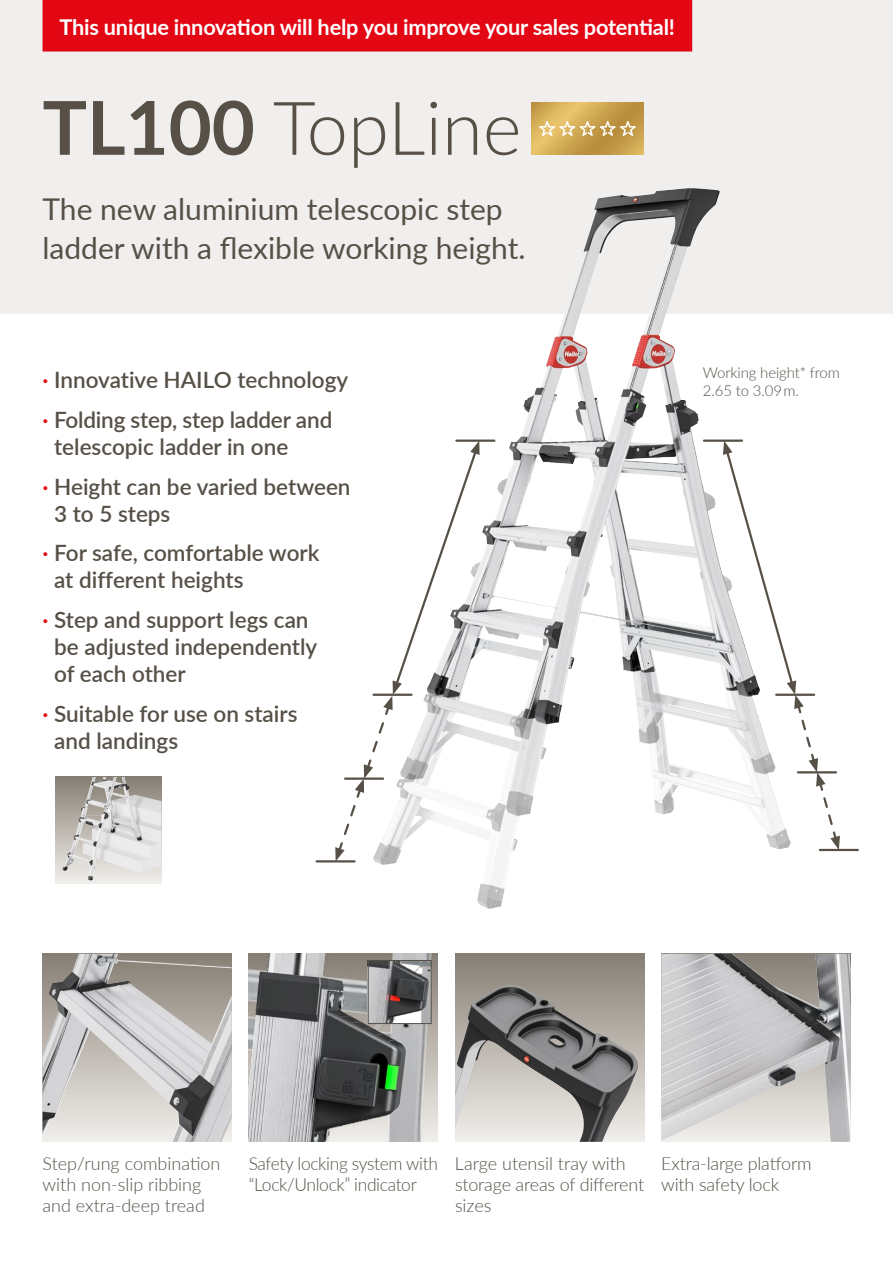
<style>
.page{position:relative;width:893px;height:1263px;background:#fff}
.page>*{position:absolute;margin:0;border:0;box-sizing:border-box;transform-origin:0 0}
.t1{font:300 74.25px "Lato";color:#565047}
.t2{font:30px/39px "Lato";color:#565047}
.t3{font:600 22.5px/39.8px "Lato";color:#565047}
.t4{font:700 21.75px "Lato";letter-spacing:-.01em;color:#fff}
.t5{font:300 18px/21px "Lato";letter-spacing:-.01em;color:#565047}
.t6{font:300 15px/18px "Lato";letter-spacing:-.01em;color:#565047}
.s1{font-weight:700}
.s2{color:#e30613}
</style>
<div class="page">
<div style="left:0;top:0;width:893px;height:314px;background:#f1efed"></div>
<img style="left:455px;top:188px;width:232px;height:669px">
<img style="left:43px;top:954px;width:189px;height:188px">
<img style="left:249px;top:954px;width:189px;height:188px">
<div style="left:455px;top:954px;width:189px;height:188px;background:linear-gradient(to bottom,#878075,#f1eeeb)"></div>
<img style="left:455px;top:985px;width:183px;height:157px">
<img style="left:370px;top:962px;width:60px;height:60px">
<div style="left:368px;top:960px;width:64px;height:64px;border:1px solid #565047"></div>
<div style="left:55px;top:777px;width:107px;height:106px;background:linear-gradient(to bottom,#877f75,#f0ede9)"></div>
<img style="left:62px;top:777px;width:100px;height:104px">
<img style="left:661px;top:954px;width:189px;height:188px">
<svg style="left:335px;top:441px;width:145px;height:420px"></svg>
<hr style="left:456px;top:439px;width:38px;height:3px;background:#565047">
<hr style="left:374px;top:694px;width:37px;height:2px;background:#565047">
<hr style="left:345px;top:777px;width:38px;height:3px;background:#565047">
<hr style="left:317px;top:860px;width:38px;height:2px;background:#565047">
<hr style="left:704px;top:439px;width:38px;height:3px;background:#565047">
<hr style="left:820px;top:849px;width:38px;height:2px;background:#565047">
<svg style="left:723px;top:441px;width:117px;height:409px"></svg>
<svg style="left:531px;top:102px;width:113px;height:53px;background:#cea651"></svg>
<svg style="left:539px;top:121px;width:97px;height:15px"></svg>
<div style="left:43px;top:0;width:649px;height:52px;background:#e30613"></div>
<p class="t4" style="left:60px;top:11px;width:617px">This unique innovation will help you improve your sales potential!</p>
<h1 class="t1" style="left:43px;top:76px;width:480px"><span class="s1">TL100</span> TopLine</h1>
<h2 class="t2" style="left:43px;top:188px;width:485px">The new aluminium telescopic step ladder with a flexible working height.</h2>
<p class="t3" style="left:43px;top:359px;width:307px"><span class="s2">·</span> Innovative HAILO technology <span class="s2">·</span> Folding step, step ladder and</p>
<p class="t3" style="left:43px;top:426px;width:310px;text-indent:12px">telescopic ladder in one<br><span class="s2">·</span> Height can be varied between</p>
<p class="t3" style="left:43px;top:493px;width:279px;text-indent:12px">3 to 5 steps<br><span class="s2">·</span> For safe, comfortable work</p>
<p class="t3" style="left:43px;top:559px;width:268px;text-indent:12px">at different heights<br><span class="s2">·</span> Step and support legs can</p>
<p class="t3" style="left:54px;top:632px;width:265px;line-height:27px">be adjusted independently of each other</p>
<p class="t3" style="left:54px;top:699px;width:245px;line-height:27px;text-indent:-12px"><span class="s2">·</span> Suitable for use on stairs and landings</p>
<p class="t6" style="left:703px;top:363px;width:138px">Working height* from<br>2.65 to 3.09 m.</p>
<p class="t5" style="left:43px;top:1152px;width:179px">Step/rung combination with non-slip ribbing and extra-deep tread</p>
<p class="t5" style="left:249px;top:1152px;width:191px">Safety locking system with “Lock/Unlock” indicator</p>
<p class="t5" style="left:661px;top:1152px;width:152px">Extra-large platform with safety lock</p>
<p class="t5" style="left:455px;top:1152px;width:191px">Large utensil tray with storage areas of different sizes</p>
</div>
